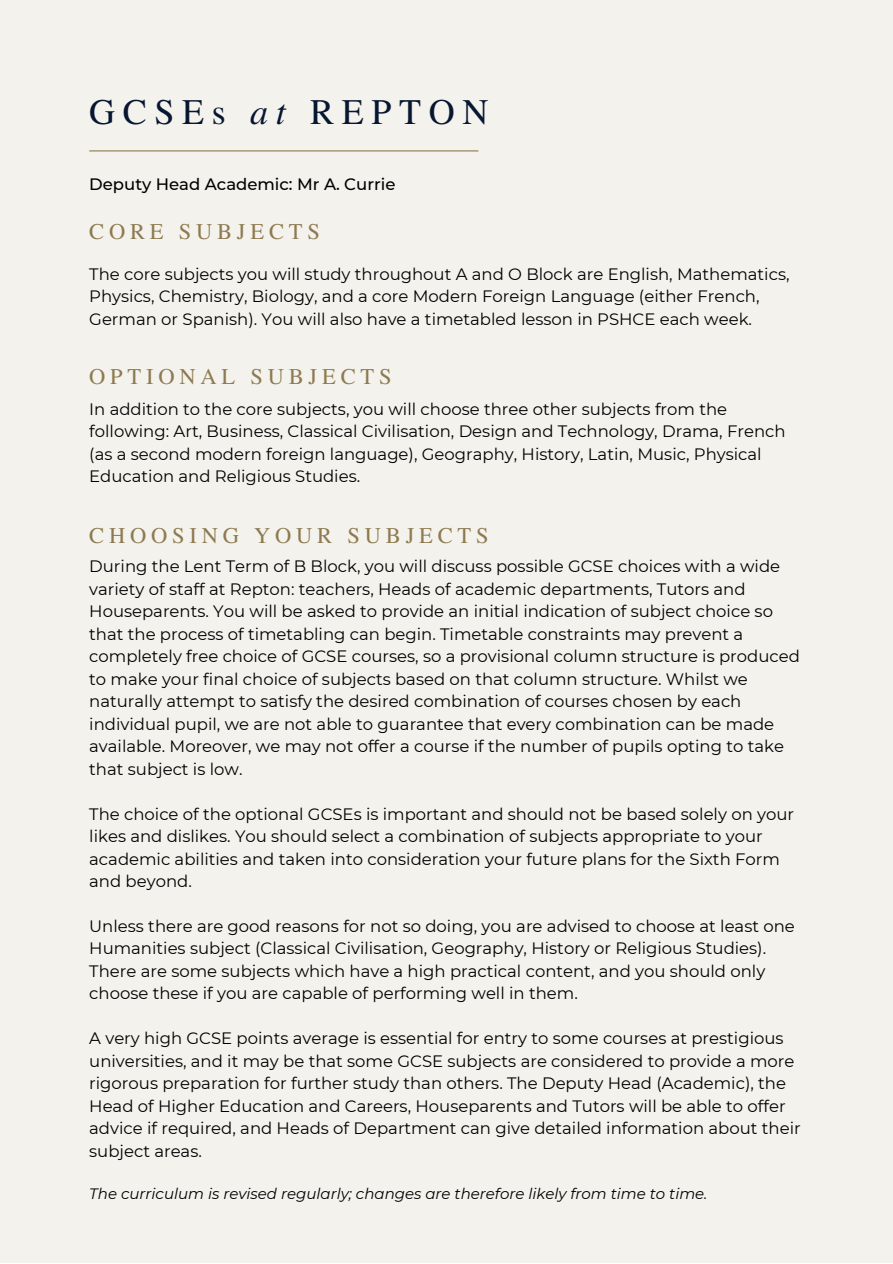
<style>
.page{position:relative;width:893px;height:1264px;background:#fff}
.page>*{position:absolute;margin:0;border:0;box-sizing:border-box;transform-origin:0 0}
.t1{font:36px "Te X Gyre Termes";letter-spacing:.215em;color:#071631}
.t2{font:22.5px "Te X Gyre Termes";letter-spacing:.215em;color:#8d7a50}
.t3{font:16.5px/22.5px "Montserrat";color:#000}
.t4{font:500 16.5px "Montserrat";color:#000}
.t5{font:italic 15px "Montserrat";color:#000}
.s1{font-style:italic}
</style>
<div class="page">
<div style="left:0;top:0;width:892px;height:1262px;background:#f4f2ed"></div>
<hr style="left:89px;top:150px;width:389px;height:1px;background:#8d7a50">
<h1 class="t1" style="left:89px;top:86px;width:401px">GCSEs <span class="s1">at</span> REPTON</h1>
<p class="t4" style="left:89px;top:172px;width:308px">Deputy Head Academic: Mr A. Currie</p>
<h2 class="t2" style="left:89px;top:215px;width:232px">CORE SUBJECTS</h2>
<p class="t3" style="left:89px;top:262px;width:701px">The core subjects you will study throughout A and O Block are English, Mathematics,<br>Physics, Chemistry, Biology, and a core Modern Foreign Language (either French,<br>German or Spanish). You will also have a timetabled lesson in PSHCE each week.</p>
<h2 class="t2" style="left:89px;top:360px;width:304px">OPTIONAL SUBJECTS</h2>
<p class="t3" style="left:89px;top:397px;width:698px">In addition to the core subjects, you will choose three other subjects from the following: Art, Business, Classical Civilisation, Design and Technology, Drama, French (as a second modern foreign language), Geography, History, Latin, Music, Physical Education and Religious Studies.</p>
<h2 class="t2" style="left:89px;top:519px;width:401px">CHOOSING YOUR SUBJECTS</h2>
<p class="t3" style="left:89px;top:554px;width:712px">During the Lent Term of B Block, you will discuss possible GCSE choices with a wide variety of staff at Repton: teachers, Heads of academic departments, Tutors and Houseparents. You will be asked to provide an initial indication of subject choice so that the process of timetabling can begin. Timetable constraints may prevent a completely free choice of GCSE courses, so a provisional column structure is produced to make your final choice of subjects based on that column structure. Whilst we naturally attempt to satisfy the desired combination of courses chosen by each individual pupil, we are not able to guarantee that every combination can be made available. Moreover, we may not offer a course if the number of pupils opting to take that subject is low.</p>
<p class="t3" style="left:89px;top:801px;width:706px">The choice of the optional GCSEs is important and should not be based solely on your likes and dislikes. You should select a combination of subjects appropriate to your academic abilities and taken into consideration your future plans for the Sixth Form and beyond.</p>
<p class="t3" style="left:89px;top:914px;width:707px">Unless there are good reasons for not so doing, you are advised to choose at least one Humanities subject (Classical Civilisation, Geography, History or Religious Studies).<br>There are some subjects which have a high practical content, and you should only choose these if you are capable of performing well in them.</p>
<p class="t3" style="left:89px;top:1026px;width:713px">A very high GCSE points average is essential for entry to some courses at prestigious universities, and it may be that some GCSE subjects are considered to provide a more rigorous preparation for further study than others. The Deputy Head (Academic), the Head of Higher Education and Careers, Houseparents and Tutors will be able to offer advice if required, and Heads of Department can give detailed information about their subject areas.</p>
<p class="t5" style="left:89px;top:1182px;width:619px">The curriculum is revised regularly; changes are therefore likely from time to time.</p>
</div>
